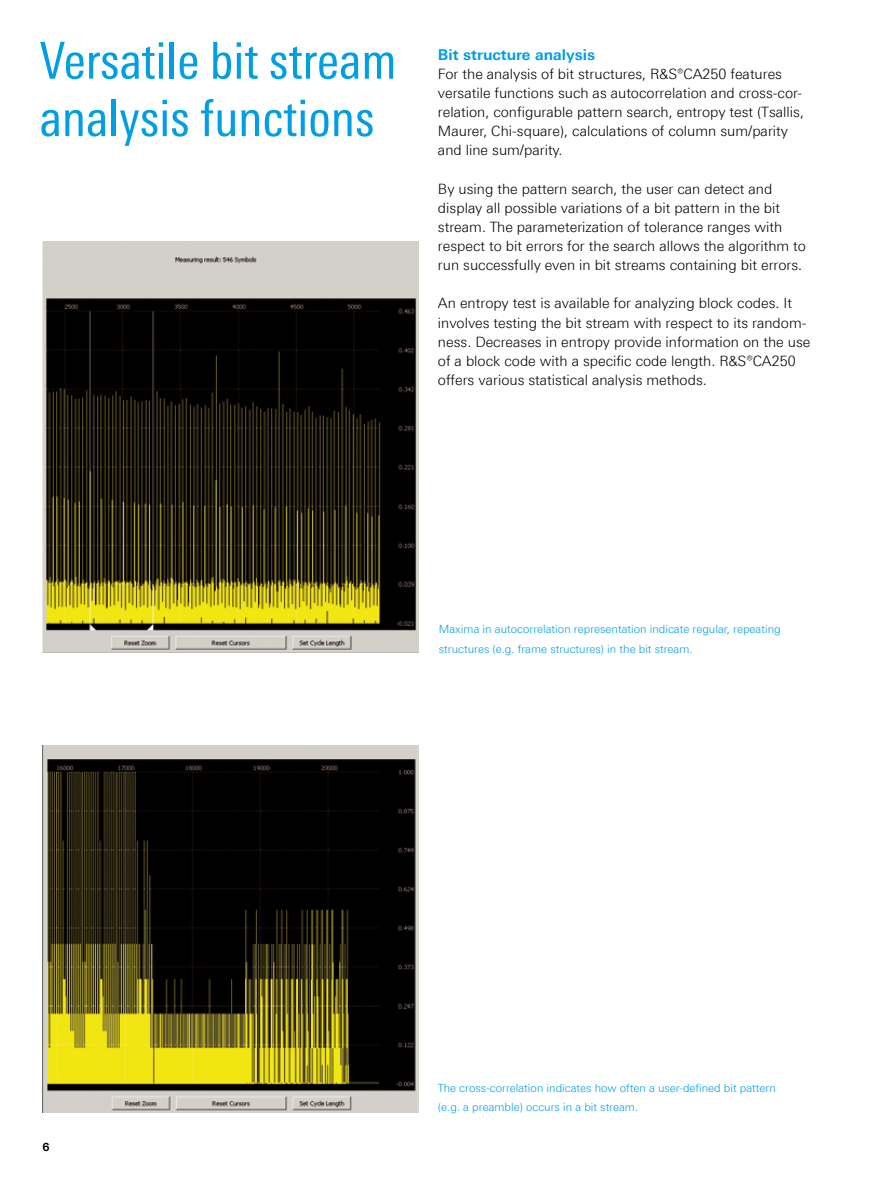
<style>
.page{position:relative;width:893px;height:1191px;background:#fff}
.page>*{position:absolute;margin:0;border:0;box-sizing:border-box;transform-origin:0 0}
.t1{font:51px/57.4px "Linotype Univers 420 Cn";color:#009ee3}
.t2{font:700 15px "Linotype Univers 630";color:#009ee3}
.t3{font:300 14.25px/19.2px "Linotype Univers 330";color:#000}
.t4{font:300 11.25px/19.2px "Linotype Univers 330";color:#009ee3}
.t5{font:700 11.25px "Linotype Univers 630";color:#000}
</style>
<div class="page">
<img style="left:43px;top:241px;width:375px;height:412px">
<img style="left:43px;top:745px;width:376px;height:367px">
<h1 class="t1" style="left:40px;top:31px;width:358px">Versatile bit stream analysis functions</h1>
<p class="t2" style="left:438px;top:45px;width:159px">Bit structure analysis</p>
<p class="t3" style="left:438px;top:64px;width:368px">For the analysis of bit structures, R&amp;S®CA250 features versatile functions such as autocorrelation and cross-cor&shy;relation, configurable pattern search, entropy test (Tsallis, Maurer, Chi-square), calculations of column sum/parity and line sum/parity.</p>
<p class="t3" style="left:438px;top:179px;width:370px">By using the pattern search, the user can detect and display all possible variations of a bit pattern in the bit stream. The parameterization of tolerance ranges with respect to bit errors for the search allows the algorithm to run successfully even in bit streams containing bit errors.</p>
<p class="t3" style="left:438px;top:293px;width:374px">An entropy test is available for analyzing block codes. It involves testing the bit stream with respect to its random&shy;ness. Decreases in entropy provide information on the use of a block code with a specific code length. R&amp;S®CA250 offers various statistical analysis methods.</p>
<p class="t4" style="left:439px;top:619px;width:343px">Maxima in autocorrelation representation indicate regular, repeating structures (e.g. frame structures) in the bit stream.</p>
<p class="t5" style="left:43px;top:1139px;width:9px">6</p>
<p class="t4" style="left:438px;top:1078px;width:339px">The cross-correlation indicates how often a user-defined bit pattern (e.g. a preamble) occurs in a bit stream.</p>
</div>
